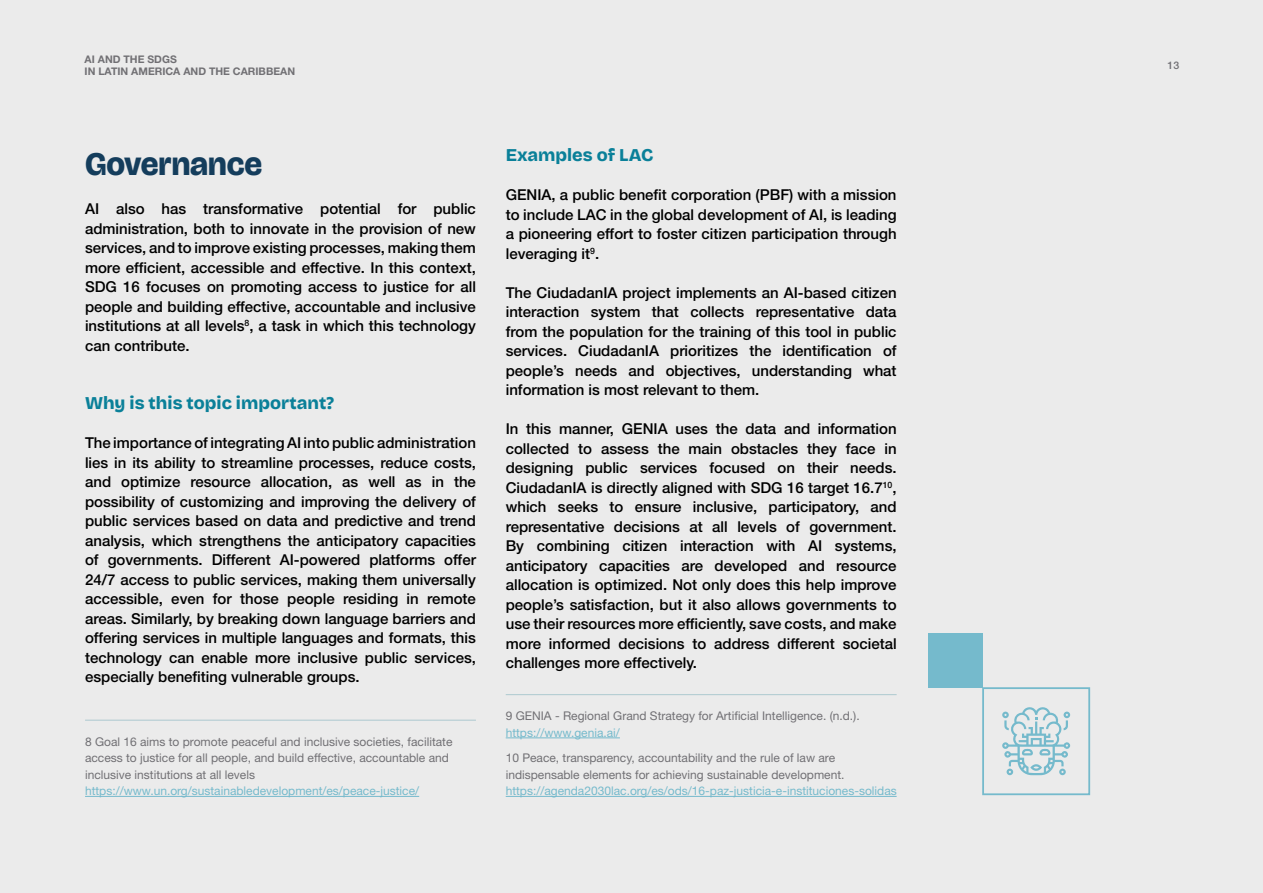
<style>
.page{position:relative;width:1263px;height:893px;background:#ebebeb}
.page>*{position:absolute;margin:0;border:0;box-sizing:border-box;transform-origin:0 0}
.t1{font:800 33px "Bricolage Grotesque 96 pt";color:#143d5c}
.t2{font:800 18px "Bricolage Grotesque";color:#0a8099}
.t3{font:500 15px/19.5px "Helvetica Neue LT Std";color:#000;text-align:justify}
.t4{font:12px/16.5px "Helvetica Neue LT Std";color:#717074}
.t5{font:12px "Helvetica Neue LT Std";color:#75bacc}
.t6{font:700 10.5px/12px "Helvetica Neue LT Std";color:#717074}
.t7{font:500 10.5px "Helvetica Neue LT Std";color:#717074}
</style>
<div class="page">
<hr style="left:85px;top:720px;width:391px;height:1px;background:#adc9cf">
<hr style="left:85px;top:796px;width:334px;height:1px;background:#75bacc">
<hr style="left:506px;top:694px;width:391px;height:1px;background:#adc9cf">
<hr style="left:506px;top:738px;width:114px;height:1px;background:#75bacc">
<hr style="left:506px;top:796px;width:391px;height:1px;background:#75bacc">
<div style="left:982px;top:687px;width:108px;height:108px;border:2px solid #75bacc"></div>
<svg style="left:1002px;top:707px;width:68px;height:68px"></svg>
<div style="left:928px;top:633px;width:55px;height:55px;background:#75bacc"></div>
<p class="t6" style="left:85px;top:53px;width:212px">AI AND THE SDGS<br>IN LATIN AMERICA AND THE CARIBBEAN</p>
<h1 class="t1" style="left:85px;top:140px;width:179px">Governance</h1>
<p class="t3" style="left:85px;top:199px;width:392px">AI also has transformative potential for public administration, both to innovate in the provision of new services, and to improve existing processes, making them more efficient, accessible and effective. In this context, SDG 16 focuses on promoting access to justice for all people and building effective, accountable and inclusive institutions at all levels<sup>8</sup>, a task in which this technology can contribute.</p>
<p class="t2" style="left:85px;top:388px;width:250px">Why is this topic important?</p>
<p class="t3" style="left:85px;top:433px;width:392px">The importance of integrating AI into public administration lies in its ability to streamline processes, reduce costs, and optimize resource allocation, as well as in the possibility of customizing and improving the delivery of public services based on data and predictive and trend analysis, which strengthens the anticipatory capacities of governments. Different AI-powered platforms offer 24/7 access to public services, making them universally accessible, even for those people residing in remote areas. Similarly, by breaking down language barriers and offering services in multiple languages and formats, this technology can enable more inclusive public services, especially benefiting vulnerable groups.</p>
<p class="t4" style="left:85px;top:733px;width:369px">8 Goal 16 aims to promote peaceful and inclusive societies, facilitate access to justice for all people, and build effective, accountable and inclusive institutions at all levels</p>
<p class="t5" style="left:85px;top:784px;width:336px">https://www.un.org/sustainabledevelopment/es/peace-justice/</p>
<p class="t2" style="left:506px;top:140px;width:149px">Examples of LAC</p>
<p class="t3" style="left:506px;top:185px;width:392px">GENIA, a public benefit corporation (PBF) with a mission to include LAC in the global development of AI, is leading a pioneering effort to foster citizen participation through leveraging it<sup>9</sup>.</p>
<p class="t3" style="left:506px;top:283px;width:392px">The CiudadanIA project implements an AI-based citizen interaction system that collects representative data from the population for the training of this tool in public services. CiudadanIA prioritizes the identification of people’s needs and objectives, understanding what information is most relevant to them.</p>
<p class="t3" style="left:506px;top:419px;width:392px">In this manner, GENIA uses the data and information collected to assess the main obstacles they face in designing public services focused on their needs.<br>CiudadanIA is directly aligned with SDG 16 target 16.7<sup>10</sup>, which seeks to ensure inclusive, participatory, and representative decisions at all levels of government.<br>By combining citizen interaction with AI systems, anticipatory capacities are developed and resource allocation is optimized. Not only does this help improve people’s satisfaction, but it also allows governments to use their resources more efficiently, save costs, and make more informed decisions to address different societal challenges more effectively.</p>
<p class="t4" style="left:506px;top:707px;width:356px">9 GENIA - Regional Grand Strategy for Artificial Intelligence. (n.d.).</p>
<p class="t5" style="left:506px;top:725px;width:116px">https://www.genia.ai/</p>
<p class="t4" style="left:506px;top:749px;width:340px">10 Peace, transparency, accountability and the rule of law are indispensable elements for achieving sustainable development.</p>
<p class="t5" style="left:506px;top:784px;width:393px">https://agenda2030lac.org/es/ods/16-paz-justicia-e-instituciones-solidas</p>
<p class="t7" style="left:1167px;top:59px;width:13px">13</p>
</div>
